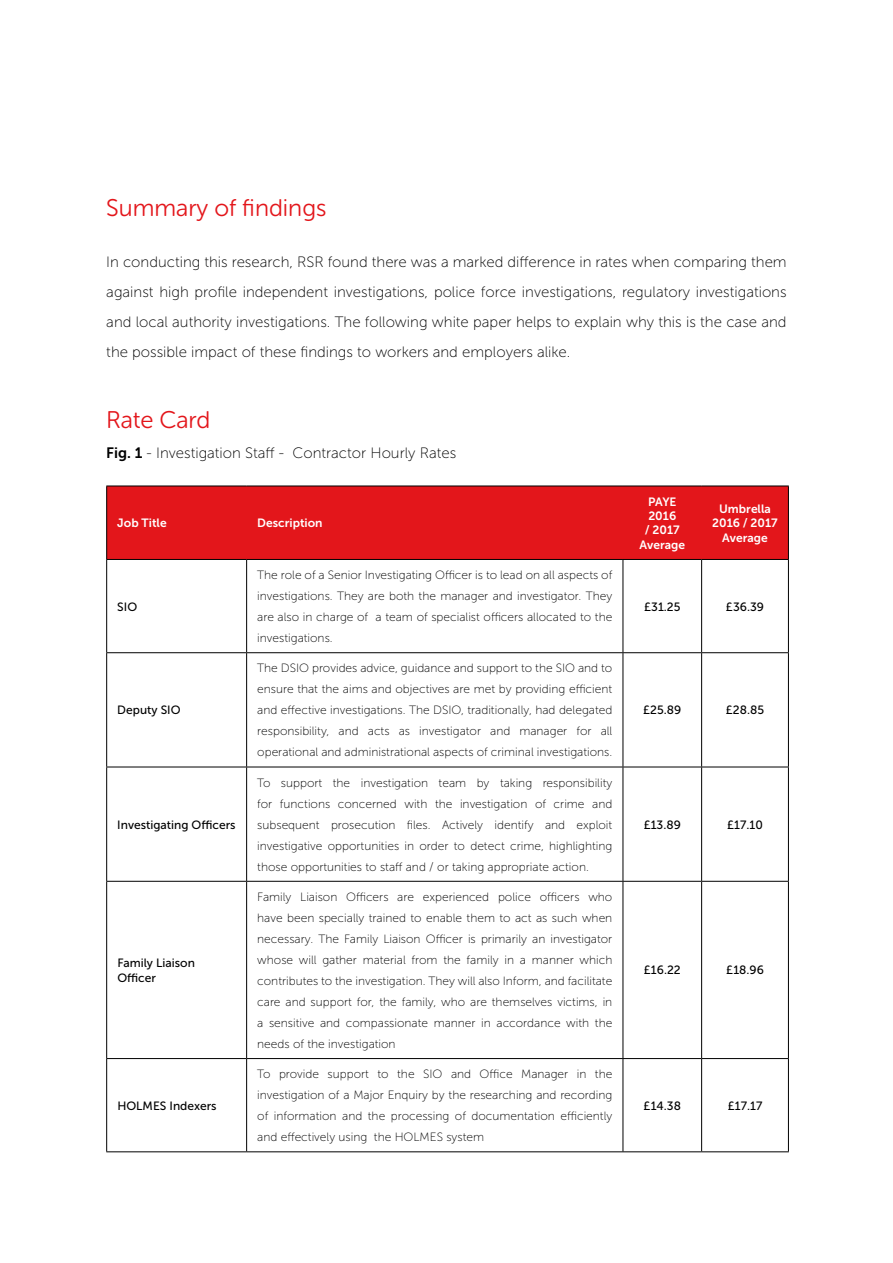
<style>
.page{position:relative;width:893px;height:1263px;background:#fff}
.page>*{position:absolute;margin:0;border:0;box-sizing:border-box;transform-origin:0 0}
.t1{font:24px "Museo Sans Rounded 300";color:#e3161b}
.t2{font:15px/30px "Museo Sans 100";color:#000;text-align:justify}
.t3{font:12px/21px "Museo Sans 100";color:#000;text-align:justify}
.t4{font:12px/14.4px "Museo Sans 500";color:#000}
.t5{font:12px/14.4px "Museo Sans 700";color:#fff;text-align:center}
.s1{font-family:"Museo Sans 700"}
</style>
<div class="page">
<div style="left:107px;top:487px;width:681px;height:72px;background:#e3161b"></div>
<hr style="left:106px;top:486px;width:141px;height:1px;background:#000">
<hr style="left:106px;top:486px;width:1px;height:73px;background:#000">
<hr style="left:247px;top:486px;width:376px;height:1px;background:#000">
<hr style="left:623px;top:486px;width:79px;height:1px;background:#000">
<hr style="left:702px;top:486px;width:87px;height:1px;background:#000">
<hr style="left:788px;top:486px;width:1px;height:73px;background:#000">
<hr style="left:106px;top:559px;width:141px;height:1px;background:#000">
<hr style="left:106px;top:560px;width:1px;height:92px;background:#000">
<hr style="left:247px;top:559px;width:376px;height:1px;background:#000">
<hr style="left:246px;top:560px;width:1px;height:92px;background:#000">
<hr style="left:623px;top:559px;width:79px;height:1px;background:#000">
<hr style="left:623px;top:560px;width:1px;height:92px;background:#000">
<hr style="left:702px;top:559px;width:87px;height:1px;background:#000">
<hr style="left:701px;top:560px;width:1px;height:92px;background:#000">
<hr style="left:788px;top:560px;width:1px;height:92px;background:#000">
<hr style="left:106px;top:652px;width:141px;height:1px;background:#000">
<hr style="left:106px;top:653px;width:1px;height:114px;background:#000">
<hr style="left:247px;top:652px;width:376px;height:1px;background:#000">
<hr style="left:246px;top:653px;width:1px;height:114px;background:#000">
<hr style="left:623px;top:652px;width:79px;height:1px;background:#000">
<hr style="left:623px;top:653px;width:1px;height:114px;background:#000">
<hr style="left:702px;top:652px;width:87px;height:1px;background:#000">
<hr style="left:701px;top:653px;width:1px;height:114px;background:#000">
<hr style="left:788px;top:653px;width:1px;height:114px;background:#000">
<hr style="left:106px;top:767px;width:141px;height:1px;background:#000">
<hr style="left:106px;top:767px;width:1px;height:114px;background:#000">
<hr style="left:247px;top:767px;width:376px;height:1px;background:#000">
<hr style="left:246px;top:767px;width:1px;height:114px;background:#000">
<hr style="left:623px;top:767px;width:79px;height:1px;background:#000">
<hr style="left:623px;top:767px;width:1px;height:114px;background:#000">
<hr style="left:702px;top:767px;width:87px;height:1px;background:#000">
<hr style="left:701px;top:767px;width:1px;height:114px;background:#000">
<hr style="left:788px;top:767px;width:1px;height:114px;background:#000">
<hr style="left:106px;top:881px;width:141px;height:1px;background:#000">
<hr style="left:106px;top:882px;width:1px;height:176px;background:#000">
<hr style="left:247px;top:881px;width:376px;height:1px;background:#000">
<hr style="left:246px;top:882px;width:1px;height:176px;background:#000">
<hr style="left:623px;top:881px;width:79px;height:1px;background:#000">
<hr style="left:623px;top:882px;width:1px;height:176px;background:#000">
<hr style="left:702px;top:881px;width:87px;height:1px;background:#000">
<hr style="left:701px;top:882px;width:1px;height:176px;background:#000">
<hr style="left:788px;top:882px;width:1px;height:176px;background:#000">
<hr style="left:106px;top:1058px;width:141px;height:1px;background:#000">
<hr style="left:106px;top:1059px;width:1px;height:92px;background:#000">
<hr style="left:247px;top:1058px;width:376px;height:1px;background:#000">
<hr style="left:246px;top:1059px;width:1px;height:92px;background:#000">
<hr style="left:623px;top:1058px;width:79px;height:1px;background:#000">
<hr style="left:623px;top:1059px;width:1px;height:92px;background:#000">
<hr style="left:702px;top:1058px;width:87px;height:1px;background:#000">
<hr style="left:701px;top:1059px;width:1px;height:92px;background:#000">
<hr style="left:788px;top:1059px;width:1px;height:92px;background:#000">
<hr style="left:106px;top:1151px;width:141px;height:1px;background:#000">
<hr style="left:247px;top:1151px;width:376px;height:1px;background:#000">
<hr style="left:623px;top:1151px;width:79px;height:1px;background:#000">
<hr style="left:702px;top:1151px;width:87px;height:1px;background:#000">
<h1 class="t1" style="left:106px;top:195px;width:222px">Summary of findings</h1>
<p class="t2" style="left:106px;top:247px;width:682px">In conducting this research, RSR found there was a marked difference in rates when comparing them against high profile independent investigations, police force investigations, regulatory investigations and local authority investigations. The following white paper helps to explain why this is the case and the possible impact of these findings to workers and employers alike.</p>
<h1 class="t1" style="left:106px;top:407px;width:106px">Rate Card</h1>
<p class="t2" style="left:106px;top:438px;width:351px"><span class="s1">Fig. 1</span> - Investigation Staff - Contractor Hourly Rates</p>
<p class="t5" style="left:117px;top:516px;width:51px">Job Title</p>
<p class="t5" style="left:257px;top:516px;width:67px">Description</p>
<p class="t4" style="left:117px;top:599px;width:21px">SIO</p>
<p class="t4" style="left:117px;top:703px;width:65px">Deputy SIO</p>
<p class="t4" style="left:117px;top:817px;width:120px">Investigating Officers</p>
<p class="t4" style="left:117px;top:956px;width:79px">Family Liaison<br>Officer</p>
<p class="t4" style="left:117px;top:1098px;width:101px">HOLMES Indexers</p>
<p class="t3" style="left:257px;top:565px;width:357px">The role of a Senior Investigating Officer is to lead on all aspects of investigations. They are both the manager and investigator. They are also in charge of a team of specialist officers allocated to the investigations.</p>
<p class="t3" style="left:257px;top:658px;width:357px">The DSIO provides advice, guidance and support to the SIO and to ensure that the aims and objectives are met by providing efficient and effective investigations. The DSIO, traditionally, had delegated responsibility, and acts as investigator and manager for all operational and administrational aspects of criminal investigations.</p>
<p class="t3" style="left:257px;top:772px;width:357px">To support the investigation team by taking responsibility for functions concerned with the investigation of crime and subsequent prosecution files. Actively identify and exploit investigative opportunities in order to detect crime, highlighting those opportunities to staff and / or taking appropriate action.</p>
<p class="t3" style="left:257px;top:886px;width:357px">Family Liaison Officers are experienced police officers who have been specially trained to enable them to act as such when necessary. The Family Liaison Officer is primarily an investigator whose will gather material from the family in a manner which contributes to the investigation. They will also Inform, and facilitate care and support for, the family, who are themselves victims, in a sensitive and compassionate manner in accordance with the needs of the investigation</p>
<p class="t3" style="left:257px;top:1064px;width:357px">To provide support to the SIO and Office Manager in the investigation of a Major Enquiry by the researching and recording of information and the processing of documentation efficiently and effectively using the HOLMES system</p>
<p class="t5" style="left:640px;top:494px;width:47px">PAYE<br>2016<br>/ 2017<br>Average</p>
<p class="t5" style="left:712px;top:501px;width:67px">Umbrella<br>2016 / 2017<br>Average</p>
<p class="t4" style="left:644px;top:599px;width:38px">£31.25</p>
<p class="t4" style="left:726px;top:599px;width:40px">£36.39</p>
<p class="t4" style="left:643px;top:703px;width:40px">£25.89</p>
<p class="t4" style="left:726px;top:703px;width:40px">£28.85</p>
<p class="t4" style="left:644px;top:817px;width:39px">£13.89</p>
<p class="t4" style="left:727px;top:817px;width:37px">£17.10</p>
<p class="t4" style="left:644px;top:963px;width:38px">£16.22</p>
<p class="t4" style="left:726px;top:963px;width:39px">£18.96</p>
<p class="t4" style="left:644px;top:1098px;width:39px">£14.38</p>
<p class="t4" style="left:728px;top:1098px;width:36px">£17.17</p>
</div>
